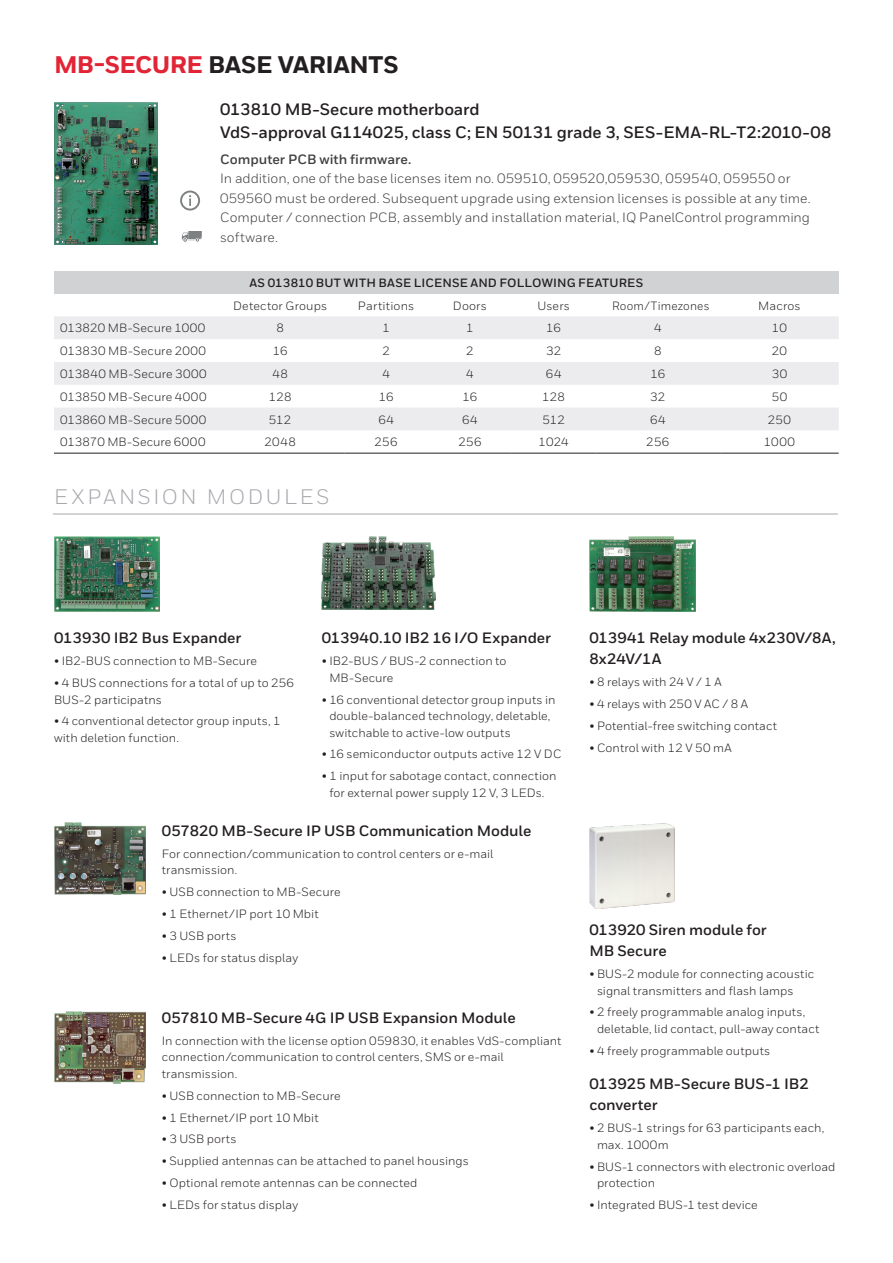
<style>
.page{position:relative;width:893px;height:1263px;background:#fff}
.page>*{position:absolute;margin:0;border:0;box-sizing:border-box;transform-origin:0 0}
._07_Inside__Intro_He{font:800 24px "Honeywell Sans";letter-spacing:-.02em;color:#231f20}
.Datasheet__Sidebar_H{font:21px "Honeywell Sans";letter-spacing:.125em;color:#a8a9ad}
.Heading_2__11_15{font:700 16.5px "Honeywell Sans";letter-spacing:-.01em;color:#231f20}
.Heading_2__11_15-2{font:700 15px/21px "Honeywell Sans";letter-spacing:-.005em;color:#231f20}
.Body__9_14_pt{font:700 15px/21px "Honeywell Sans";color:#231f20}
.Body__9_14_pt-2{font:13.5px/19.5px "Honeywell Sans";color:#3e3e3f}
.Body__less_space{font:13.5px/19.5px "Honeywell Sans";color:#3e3e3f}
.Body__9_14_pt-3{font:700 13.5px "Honeywell Sans";letter-spacing:.005em;color:#3e3e3f}
.Body__9_14_pt-4{font:12px/16.5px "Honeywell Sans";letter-spacing:.005em;color:#231f20}
.Heading_2__11_15-3{font:12px "Honeywell Sans";letter-spacing:.015em;color:#231f20}
.Heading_2__11_15-4{font:700 12px "Honeywell Sans";letter-spacing:.015em;color:#231f20}
.Body__9_14_pt-5{font:12px "Honeywell Sans";letter-spacing:.005em;color:#231f20;scale:.95 1}
.s1{color:#e22536}
</style>
<div class="page">
<svg style="left:180px;top:191px;width:20px;height:20px"></svg>
<svg style="left:182px;top:231px;width:20px;height:11px"></svg>
<img style="left:54px;top:102px;width:103px;height:143px">
<div style="left:54px;top:271px;width:785px;height:23px;background:#d1d2d4"></div>
<svg style="left:54px;top:316px;width:785px;height:114px;fill:#ececee"></svg>
<hr style="left:54px;top:453px;width:162px;height:1px;background:#231f20">
<hr style="left:216px;top:453px;width:128px;height:1px;background:#231f20">
<hr style="left:344px;top:453px;width:84px;height:1px;background:#231f20">
<hr style="left:428px;top:453px;width:84px;height:1px;background:#231f20">
<hr style="left:512px;top:453px;width:84px;height:1px;background:#231f20">
<hr style="left:596px;top:453px;width:124px;height:1px;background:#231f20">
<hr style="left:720px;top:453px;width:119px;height:1px;background:#231f20">
<hr style="left:53px;top:514px;width:785px;height:1px;background:#a8a9ad">
<img style="left:54px;top:537px;width:106px;height:74px">
<img style="left:322px;top:537px;width:114px;height:73px">
<img style="left:589px;top:537px;width:106px;height:74px">
<img style="left:589px;top:824px;width:85px;height:84px">
<img style="left:54px;top:823px;width:91px;height:72px">
<img style="left:54px;top:1011px;width:91px;height:72px">
<p class="_07_Inside__Intro_He" style="left:54px;top:50px;width:346px"><span class="s1">MB-SECURE</span> BASE VARIANTS</p>
<p class="Heading_2__11_15" style="left:220px;top:99px;width:261px">013810 MB-Secure motherboard</p>
<p class="Heading_2__11_15" style="left:220px;top:122px;width:613px">VdS-approval G114025, class C; EN 50131 grade 3, SES-EMA-RL-T2:2010-08</p>
<p class="Body__9_14_pt-3" style="left:220px;top:151px;width:193px">Computer PCB with firmware.</p>
<p class="Body__9_14_pt-2" style="left:220px;top:169px;width:592px">In addition, one of the base licenses item no. 059510, 059520,059530, 059540, 059550 or<br>059560 must be ordered. Subsequent upgrade using extension licenses is possible at any time.</p>
<p class="Body__less_space" style="left:220px;top:208px;width:591px">Computer / connection PCB, assembly and installation material, IQ PanelControl programming software.</p>
<p class="Heading_2__11_15-4" style="left:249px;top:275px;width:395px">AS 013810 BUT WITH BASE LICENSE AND FOLLOWING FEATURES</p>
<p class="Body__9_14_pt-4" style="left:233px;top:297px;width:96px">Detector Groups</p>
<p class="Body__9_14_pt-4" style="left:358px;top:297px;width:58px">Partitions</p>
<p class="Body__9_14_pt-4" style="left:453px;top:297px;width:36px">Doors</p>
<p class="Body__9_14_pt-4" style="left:537px;top:297px;width:34px">Users</p>
<p class="Body__9_14_pt-5" style="left:612px;top:298px;width:104px">Room/Timezones</p>
<p class="Body__9_14_pt-4" style="left:758px;top:297px;width:44px">Macros</p>
<p class="Heading_2__11_15-3" style="left:60px;top:321px;width:147px">013820 MB-Secure 1000</p>
<p class="Body__9_14_pt-4" style="left:276px;top:320px;width:9px">8</p>
<p class="Body__9_14_pt-4" style="left:382px;top:320px;width:9px">1</p>
<p class="Body__9_14_pt-4" style="left:466px;top:320px;width:9px">1</p>
<p class="Body__9_14_pt-4" style="left:546px;top:320px;width:16px">16</p>
<p class="Body__9_14_pt-4" style="left:654px;top:320px;width:9px">4</p>
<p class="Body__9_14_pt-4" style="left:772px;top:320px;width:16px">10</p>
<p class="Heading_2__11_15-3" style="left:60px;top:344px;width:148px">013830 MB-Secure 2000</p>
<p class="Body__9_14_pt-4" style="left:273px;top:343px;width:16px">16</p>
<p class="Body__9_14_pt-4" style="left:382px;top:343px;width:9px">2</p>
<p class="Body__9_14_pt-4" style="left:466px;top:343px;width:9px">2</p>
<p class="Body__9_14_pt-4" style="left:546px;top:343px;width:17px">32</p>
<p class="Body__9_14_pt-4" style="left:654px;top:343px;width:9px">8</p>
<p class="Body__9_14_pt-4" style="left:772px;top:343px;width:17px">20</p>
<p class="Heading_2__11_15-3" style="left:60px;top:367px;width:148px">013840 MB-Secure 3000</p>
<p class="Body__9_14_pt-4" style="left:272px;top:366px;width:17px">48</p>
<p class="Body__9_14_pt-4" style="left:382px;top:366px;width:9px">4</p>
<p class="Body__9_14_pt-4" style="left:466px;top:366px;width:9px">4</p>
<p class="Body__9_14_pt-4" style="left:546px;top:366px;width:17px">64</p>
<p class="Body__9_14_pt-4" style="left:650px;top:366px;width:16px">16</p>
<p class="Body__9_14_pt-4" style="left:772px;top:366px;width:17px">30</p>
<p class="Heading_2__11_15-3" style="left:60px;top:389px;width:148px">013850 MB-Secure 4000</p>
<p class="Body__9_14_pt-4" style="left:269px;top:388px;width:24px">128</p>
<p class="Body__9_14_pt-4" style="left:379px;top:388px;width:16px">16</p>
<p class="Body__9_14_pt-4" style="left:462px;top:388px;width:16px">16</p>
<p class="Body__9_14_pt-4" style="left:542px;top:388px;width:24px">128</p>
<p class="Body__9_14_pt-4" style="left:650px;top:388px;width:17px">32</p>
<p class="Body__9_14_pt-4" style="left:772px;top:388px;width:17px">50</p>
<p class="Heading_2__11_15-3" style="left:60px;top:412px;width:148px">013860 MB-Secure 5000</p>
<p class="Body__9_14_pt-4" style="left:269px;top:411px;width:24px">512</p>
<p class="Body__9_14_pt-4" style="left:378px;top:411px;width:17px">64</p>
<p class="Body__9_14_pt-4" style="left:462px;top:411px;width:17px">64</p>
<p class="Body__9_14_pt-4" style="left:542px;top:411px;width:24px">512</p>
<p class="Body__9_14_pt-4" style="left:650px;top:411px;width:17px">64</p>
<p class="Body__9_14_pt-4" style="left:768px;top:411px;width:25px">250</p>
<p class="Heading_2__11_15-3" style="left:60px;top:435px;width:147px">013870 MB-Secure 6000</p>
<p class="Body__9_14_pt-4" style="left:264px;top:434px;width:33px">2048</p>
<p class="Body__9_14_pt-4" style="left:375px;top:434px;width:25px">256</p>
<p class="Body__9_14_pt-4" style="left:458px;top:434px;width:25px">256</p>
<p class="Body__9_14_pt-4" style="left:539px;top:434px;width:32px">1024</p>
<p class="Body__9_14_pt-4" style="left:646px;top:434px;width:25px">256</p>
<p class="Body__9_14_pt-4" style="left:764px;top:434px;width:33px">1000</p>
<p class="Datasheet__Sidebar_H" style="left:54px;top:484px;width:277px">EXPANSION MODULES</p>
<p class="Heading_2__11_15-2" style="left:54px;top:628px;width:189px">013930 IB2 Bus Expander</p>
<p class="Body__9_14_pt-4" style="left:54px;top:653px;width:205px">• IB2-BUS connection to MB-Secure</p>
<p class="Body__9_14_pt-4" style="left:54px;top:675px;width:242px">• 4 BUS connections for a total of up to 256<br>BUS-2 participatns</p>
<p class="Body__9_14_pt-4" style="left:54px;top:713px;width:228px">• 4 conventional detector group inputs, 1 with deletion function.</p>
<p class="Heading_2__11_15-2" style="left:322px;top:628px;width:231px">013940.10 IB2 16 I/O Expander</p>
<p class="Body__9_14_pt-4" style="left:329px;top:653px;width:179px;text-indent:-8px">• IB2-BUS / BUS-2 connection to<br>MB-Secure</p>
<p class="Body__9_14_pt-4" style="left:329px;top:691px;width:228px;text-indent:-8px">• 16 conventional detector group inputs in double-balanced technology, deletable, switchable to active-low outputs</p>
<p class="Body__9_14_pt-4" style="left:322px;top:746px;width:241px">• 16 semiconductor outputs active 12 V DC</p>
<p class="Body__9_14_pt-4" style="left:322px;top:768px;width:236px;text-align:center">• 1 input for sabotage contact, connection for external power supply 12 V, 3 LEDs.</p>
<p class="Heading_2__11_15-2" style="left:162px;top:820px;width:371px">057820 MB-Secure IP USB Communication Module</p>
<p class="Body__9_14_pt-4" style="left:162px;top:845px;width:333px">For connection/communication to control centers or e-mail transmission.</p>
<p class="Body__9_14_pt-4" style="left:162px;top:883px;width:180px">• USB connection to MB-Secure</p>
<p class="Body__9_14_pt-4" style="left:162px;top:905px;width:158px">• 1 Ethernet/IP port 10 Mbit</p>
<p class="Body__9_14_pt-4" style="left:162px;top:927px;width:76px">• 3 USB ports</p>
<p class="Body__9_14_pt-4" style="left:162px;top:949px;width:138px">• LEDs for status display</p>
<p class="Heading_2__11_15-2" style="left:162px;top:1007px;width:355px">057810 MB-Secure 4G IP USB Expansion Module</p>
<p class="Body__9_14_pt-4" style="left:162px;top:1032px;width:401px">In connection with the license option 059830, it enables VdS-compliant connection/communication to control centers, SMS or e-mail transmission.</p>
<p class="Body__9_14_pt-4" style="left:162px;top:1087px;width:180px">• USB connection to MB-Secure</p>
<p class="Body__9_14_pt-4" style="left:162px;top:1109px;width:158px">• 1 Ethernet/IP port 10 Mbit</p>
<p class="Body__9_14_pt-4" style="left:162px;top:1131px;width:76px">• 3 USB ports</p>
<p class="Body__9_14_pt-4" style="left:162px;top:1153px;width:308px">• Supplied antennas can be attached to panel housings</p>
<p class="Body__9_14_pt-4" style="left:162px;top:1175px;width:257px">• Optional remote antennas can be connected</p>
<p class="Body__9_14_pt-4" style="left:162px;top:1197px;width:138px">• LEDs for status display</p>
<p class="Heading_2__11_15-2" style="left:589px;top:628px;width:248px">013941 Relay module 4x230V/8A,<br>8x24V/1A</p>
<p class="Body__9_14_pt-4" style="left:589px;top:674px;width:134px">• 8 relays with 24 V / 1 A</p>
<p class="Body__9_14_pt-4" style="left:589px;top:696px;width:160px">• 4 relays with 250 V AC / 8 A</p>
<p class="Body__9_14_pt-4" style="left:589px;top:717px;width:189px">• Potential-free switching contact</p>
<p class="Body__9_14_pt-4" style="left:589px;top:739px;width:144px">• Control with 12 V 50 mA</p>
<p class="Body__9_14_pt" style="left:589px;top:920px;width:179px">013920 Siren module for<br>MB Secure</p>
<p class="Body__9_14_pt-4" style="left:597px;top:966px;width:219px;text-indent:-8px">• BUS-2 module for connecting acoustic signal transmitters and flash lamps</p>
<p class="Body__9_14_pt-4" style="left:597px;top:1004px;width:224px;text-indent:-8px">• 2 freely programmable analog inputs, deletable, lid contact, pull-away contact</p>
<p class="Body__9_14_pt-4" style="left:589px;top:1042px;width:183px">• 4 freely programmable outputs</p>
<p class="Body__9_14_pt" style="left:589px;top:1074px;width:221px">013925 MB-Secure BUS-1 IB2 converter</p>
<p class="Body__9_14_pt-4" style="left:597px;top:1120px;width:229px;text-indent:-8px">• 2 BUS-1 strings for 63 participants each, max. 1000m</p>
<p class="Body__9_14_pt-4" style="left:597px;top:1158px;width:240px;text-indent:-8px">• BUS-1 connectors with electronic overload protection</p>
<p class="Body__9_14_pt-4" style="left:589px;top:1197px;width:170px">• Integrated BUS-1 test device</p>
</div>
